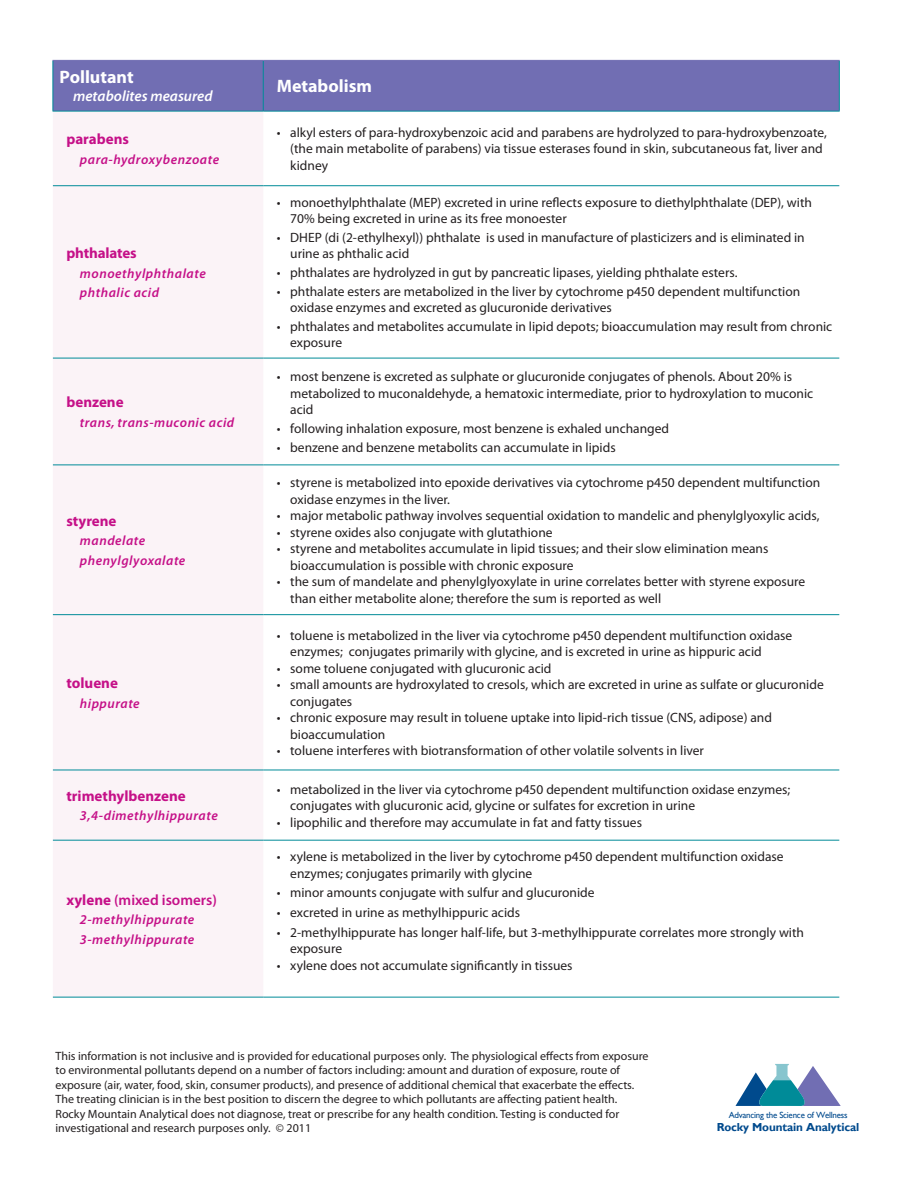
<style>
.page{position:relative;width:918px;height:1188px;background:#fff}
.page>*{position:absolute;margin:0;border:0;box-sizing:border-box;transform-origin:0 0}
.t1{font:700 18px "Myriad Pro";color:#fff}
.t2{font:700 15px "Myriad Pro";color:#c51088}
.t3{font:600 15px "Myriad Pro";color:#c51088}
.t4{font:italic 600 15px "Myriad Pro";color:#fff}
.t5{font:13.5px/16.5px "Myriad Pro";color:#231f20}
.t6{font:italic 600 13.5px/19.5px "Myriad Pro";letter-spacing:.04em;color:#c51088}
.t7{font:12px/14.4px "Myriad Pro";color:#231f20}
.t8{font:700 11.7px "Gill Sans";letter-spacing:-.01em;color:#004a8d}
.t9{font:9px "Gill Sans";letter-spacing:-.025em;color:#004a8d}
.s1{font-weight:700}
</style>
<div class="page">
<div style="left:54px;top:61px;width:785px;height:50px;background:#716eb3"></div>
<div style="left:53px;top:112px;width:210px;height:885px;background:#fbf3f7"></div>
<hr style="left:839px;top:61px;width:1px;height:50px;background:#008b98">
<hr style="left:53px;top:61px;width:1px;height:50px;background:#008b98">
<hr style="left:263px;top:61px;width:1px;height:50px;background:#008b98">
<hr style="left:53px;top:60px;width:210px;height:1px;background:#716eb3">
<hr style="left:263px;top:60px;width:577px;height:1px;background:#716eb3">
<hr style="left:53px;top:111px;width:210px;height:1px;background:#008b98">
<hr style="left:263px;top:111px;width:577px;height:1px;background:#008b98">
<hr style="left:53px;top:185px;width:210px;height:1px;background:#008b98">
<hr style="left:263px;top:185px;width:576px;height:1px;background:#008b98">
<hr style="left:53px;top:358px;width:210px;height:1px;background:#008b98">
<hr style="left:263px;top:358px;width:576px;height:1px;background:#008b98">
<hr style="left:53px;top:465px;width:210px;height:1px;background:#008b98">
<hr style="left:263px;top:465px;width:576px;height:1px;background:#008b98">
<hr style="left:53px;top:614px;width:210px;height:1px;background:#008b98">
<hr style="left:263px;top:614px;width:576px;height:1px;background:#008b98">
<hr style="left:53px;top:770px;width:210px;height:1px;background:#008b98">
<hr style="left:263px;top:770px;width:576px;height:1px;background:#008b98">
<hr style="left:53px;top:840px;width:210px;height:1px;background:#008b98">
<hr style="left:263px;top:840px;width:576px;height:1px;background:#008b98">
<hr style="left:53px;top:997px;width:210px;height:1px;background:#008b98">
<hr style="left:263px;top:997px;width:576px;height:1px;background:#008b98">
<svg style="left:735px;top:1064px;width:106px;height:42px"></svg>
<h1 class="t1" style="left:60px;top:66px;width:75px">Pollutant</h1>
<p class="t4" style="left:73px;top:87px;width:141px">metabolites measured</p>
<p class="t2" style="left:66px;top:129px;width:64px">parabens</p>
<p class="t6" style="left:80px;top:149px;width:141px">para-hydroxybenzoate</p>
<p class="t2" style="left:66px;top:243px;width:72px">phthalates</p>
<p class="t6" style="left:80px;top:263px;width:127px">monoethylphthalate phthalic acid</p>
<p class="t2" style="left:66px;top:393px;width:59px">benzene</p>
<p class="t6" style="left:80px;top:412px;width:156px">trans, trans-muconic acid</p>
<p class="t2" style="left:66px;top:511px;width:52px">styrene</p>
<p class="t6" style="left:80px;top:531px;width:107px">mandelate phenylglyoxalate</p>
<p class="t2" style="left:66px;top:673px;width:53px">toluene</p>
<p class="t6" style="left:80px;top:693px;width:61px">hippurate</p>
<p class="t2" style="left:66px;top:786px;width:121px">trimethylbenzene</p>
<p class="t6" style="left:80px;top:806px;width:139px">3,4-dimethylhippurate</p>
<p class="t3" style="left:66px;top:890px;width:152px"><span class="s1">xylene</span> (mixed isomers)</p>
<p class="t6" style="left:80px;top:910px;width:116px">2-methylhippurate<br>3-methylhippurate</p>
<h1 class="t1" style="left:277px;top:75px;width:97px">Metabolism</h1>
<p class="t5" style="left:290px;top:124px;width:538px;text-indent:-14px">• alkyl esters of para-hydroxybenzoic acid and parabens are hydrolyzed to para-hydroxybenzoate, (the main metabolite of parabens) via tissue esterases found in skin, subcutaneous fat, liver and kidney</p>
<p class="t5" style="left:290px;top:194px;width:523px;text-indent:-14px">• monoethylphthalate (MEP) excreted in urine reflects exposure to diethylphthalate (DEP), with<br>70% being excreted in urine as its free monoester</p>
<p class="t5" style="left:290px;top:229px;width:516px;text-indent:-14px">• DHEP (di (2-ethylhexyl)) phthalate is used in manufacture of plasticizers and is eliminated in urine as phthalic acid</p>
<p class="t5" style="left:277px;top:264px;width:462px">• phthalates are hydrolyzed in gut by pancreatic lipases, yielding phthalate esters.</p>
<p class="t5" style="left:290px;top:283px;width:512px;text-indent:-14px">• phthalate esters are metabolized in the liver by cytochrome p450 dependent multifunction oxidase enzymes and excreted as glucuronide derivatives</p>
<p class="t5" style="left:290px;top:318px;width:544px;text-indent:-14px">• phthalates and metabolites accumulate in lipid depots; bioaccumulation may result from chronic exposure</p>
<p class="t5" style="left:290px;top:368px;width:525px;text-indent:-14px">• most benzene is excreted as sulphate or glucuronide conjugates of phenols. About 20% is metabolized to muconaldehyde, a hematoxic intermediate, prior to hydroxylation to muconic acid</p>
<p class="t5" style="left:277px;top:420px;width:394px">• following inhalation exposure, most benzene is exhaled unchanged</p>
<p class="t5" style="left:277px;top:439px;width:340px">• benzene and benzene metabolits can accumulate in lipids</p>
<p class="t5" style="left:290px;top:474px;width:532px;text-indent:-14px">• styrene is metabolized into epoxide derivatives via cytochrome p450 dependent multifunction oxidase enzymes in the liver.</p>
<p class="t5" style="left:277px;top:507px;width:544px">• major metabolic pathway involves sequential oxidation to mandelic and phenylglyoxylic acids,</p>
<p class="t5" style="left:277px;top:524px;width:277px">• styrene oxides also conjugate with glutathione</p>
<p class="t5" style="left:290px;top:540px;width:480px;text-indent:-14px">• styrene and metabolites accumulate in lipid tissues; and their slow elimination means bioaccumulation is possible with chronic exposure</p>
<p class="t5" style="left:290px;top:573px;width:517px;text-indent:-14px">• the sum of mandelate and phenylglyoxylate in urine correlates better with styrene exposure than either metabolite alone; therefore the sum is reported as well</p>
<p class="t5" style="left:290px;top:627px;width:504px;text-indent:-14px">• toluene is metabolized in the liver via cytochrome p450 dependent multifunction oxidase enzymes; conjugates primarily with glycine, and is excreted in urine as hippuric acid</p>
<p class="t5" style="left:277px;top:660px;width:276px">• some toluene conjugated with glucuronic acid</p>
<p class="t5" style="left:290px;top:676px;width:535px;text-indent:-14px">• small amounts are hydroxylated to cresols, which are excreted in urine as sulfate or glucuronide conjugates</p>
<p class="t5" style="left:290px;top:709px;width:483px;text-indent:-14px">• chronic exposure may result in toluene uptake into lipid-rich tissue (CNS, adipose) and bioaccumulation</p>
<p class="t5" style="left:277px;top:742px;width:429px">• toluene interferes with biotransformation of other volatile solvents in liver</p>
<p class="t5" style="left:290px;top:781px;width:502px;text-indent:-14px">• metabolized in the liver via cytochrome p450 dependent multifunction oxidase enzymes; conjugates with glucuronic acid, glycine or sulfates for excretion in urine</p>
<p class="t5" style="left:277px;top:814px;width:367px">• lipophilic and therefore may accumulate in fat and fatty tissues</p>
<p class="t5" style="left:290px;top:848px;width:495px;text-indent:-14px">• xylene is metabolized in the liver by cytochrome p450 dependent multifunction oxidase enzymes; conjugates primarily with glycine</p>
<p class="t5" style="left:277px;top:884px;width:319px">• minor amounts conjugate with sulfur and glucuronide</p>
<p class="t5" style="left:277px;top:904px;width:245px">• excreted in urine as methylhippuric acids</p>
<p class="t5" style="left:290px;top:924px;width:515px;text-indent:-14px">• 2-methylhippurate has longer half-life, but 3-methylhippurate correlates more strongly with exposure</p>
<p class="t5" style="left:277px;top:957px;width:297px">• xylene does not accumulate significantly in tissues</p>
<p class="t7" style="left:56px;top:1049px;width:595px">This information is not inclusive and is provided for educational purposes only. The physiological effects from exposure to environmental pollutants depend on a number of factors including: amount and duration of exposure, route of exposure (air, water, food, skin, consumer products), and presence of additional chemical that exacerbate the effects.<br>The treating clinician is in the best position to discern the degree to which pollutants are affecting patient health.<br>Rocky Mountain Analytical does not diagnose, treat or prescribe for any health condition. Testing is conducted for investigational and research purposes only. © 2011</p>
<p class="t9" style="left:729px;top:1110px;width:120px">Advancing the Science of Wellness</p>
<p class="t8" style="left:717px;top:1120px;width:144px">Rocky Mountain Analytical</p>
</div>
